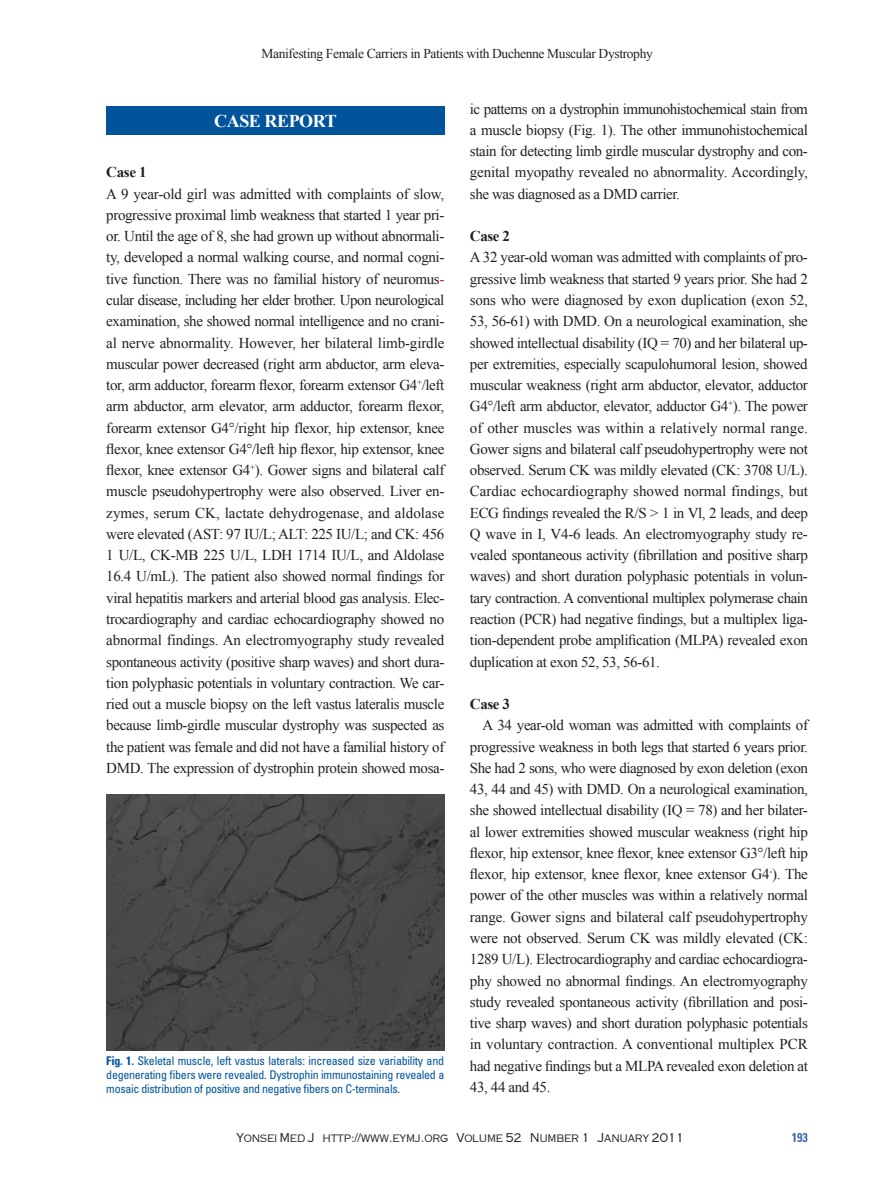
<style>
.page{position:relative;width:893px;height:1191px;background:#fff}
.page>*{position:absolute;margin:0;border:0;box-sizing:border-box;transform-origin:0 0}
.t1{font:700 18px "Times New Roman";letter-spacing:-.025em;color:#fff}
.본문_YMJ{font:15px/21.3px "Times New Roman";letter-spacing:-.025em;color:#231f20;text-align:justify}
.본문_YMJ-2{font:700 15px "Times New Roman";letter-spacing:-.025em;color:#231f20}
.런닝_YMJ{font:13.5px "Times New Roman";letter-spacing:-.025em;color:#231f20}
.t2{font:700 condensed 12.75px "Univers LT Std";color:#446aab;scale:.95 1}
.사진설명_YMJ{font:condensed 12px/14.2px "Univers LT Std";letter-spacing:-.025em;color:#01549c;text-align:justify}
.정규{font:300 12px "Metalcut";letter-spacing:-.025em;color:#231f20}
.s1{font-weight:700}
</style>
<div class="page">
<div style="left:106px;top:106px;width:338px;height:29px;background:#01549c"></div>
<img style="left:106px;top:794px;width:338px;height:256px">
<p class="런닝_YMJ" style="left:261px;top:44px;width:393px">Manifesting Female Carriers in Patients with Duchenne Muscular Dystrophy</p>
<p class="t1" style="left:214px;top:108px;width:124px">CASE REPORT</p>
<p class="본문_YMJ-2" style="left:106px;top:162px;width:42px">Case 1</p>
<p class="본문_YMJ" style="left:106px;top:183px;width:340px">A 9 year-old girl was admitted with complaints of slow, progressive proximal limb weakness that started 1 year pri&shy;or. Until the age of 8, she had grown up without abnormali&shy;ty, developed a normal walking course, and normal cogni&shy;tive function. There was no familial history of neuromus&shy;cular disease, including her elder brother. Upon neurological examination, she showed normal intelligence and no crani&shy;al nerve abnormality. However, her bilateral limb-girdle muscular power decreased (right arm abductor, arm eleva&shy;tor, arm adductor, forearm flexor, forearm extensor G4<sup>+</sup>/left arm abductor, arm elevator, arm adductor, forearm flexor, forearm extensor G4°/right hip flexor, hip extensor, knee flexor, knee extensor G4°/left hip flexor, hip extensor, knee flexor, knee extensor G4<sup>+</sup>). Gower signs and bilateral calf muscle pseudohypertrophy were also observed. Liver en&shy;zymes, serum CK, lactate dehydrogenase, and aldolase were elevated (AST: 97 IU/L; ALT: 225 IU/L; and CK: 456<br>1 U/L, CK-MB 225 U/L, LDH 1714 IU/L, and Aldolase 16.4 U/mL). The patient also showed normal findings for viral hepatitis markers and arterial blood gas analysis. Elec&shy;trocardiography and cardiac echocardiography showed no abnormal findings. An electromyography study revealed spontaneous activity (positive sharp waves) and short dura&shy;tion polyphasic potentials in voluntary contraction. We car&shy;ried out a muscle biopsy on the left vastus lateralis muscle because limb-girdle muscular dystrophy was suspected as the patient was female and did not have a familial history of DMD. The expression of dystrophin protein showed mosa-</p>
<p class="사진설명_YMJ" style="left:106px;top:1053px;width:340px"><span class="s1">Fig. 1.</span> Skeletal muscle, left vastus laterals: increased size variability and degenerating fibers were revealed. Dystrophin immunostaining revealed a mosaic distribution of positive and negative fibers on C-terminals.</p>
<p class="본문_YMJ" style="left:470px;top:98px;width:340px">ic patterns on a dystrophin immunohistochemical stain from a muscle biopsy (Fig. 1). The other immunohistochemical stain for detecting limb girdle muscular dystrophy and con&shy;genital myopathy revealed no abnormality. Accordingly, she was diagnosed as a DMD carrier.</p>
<p class="본문_YMJ-2" style="left:470px;top:226px;width:42px">Case 2</p>
<p class="본문_YMJ" style="left:470px;top:246px;width:340px">A 32 year-old woman was admitted with complaints of pro&shy;gressive limb weakness that started 9 years prior. She had 2 sons who were diagnosed by exon duplication (exon 52, 53, 56-61) with DMD. On a neurological examination, she showed intellectual disability (IQ = 70) and her bilateral up&shy;per extremities, especially scapulohumoral lesion, showed muscular weakness (right arm abductor, elevator, adductor G4°/left arm abductor, elevator, adductor G4<sup>+</sup>). The power of other muscles was within a relatively normal range.<br>Gower signs and bilateral calf pseudohypertrophy were not observed. Serum CK was mildly elevated (CK: 3708 U/L).<br>Cardiac echocardiography showed normal findings, but ECG findings revealed the R/S &gt; 1 in Vl, 2 leads, and deep Q wave in I, V4-6 leads. An electromyography study re&shy;vealed spontaneous activity (fibrillation and positive sharp waves) and short duration polyphasic potentials in volun&shy;tary contraction. A conventional multiplex polymerase chain reaction (PCR) had negative findings, but a multiplex liga&shy;tion-dependent probe amplification (MLPA) revealed exon duplication at exon 52, 53, 56-61.</p>
<p class="본문_YMJ-2" style="left:470px;top:693px;width:42px">Case 3</p>
<p class="본문_YMJ" style="left:470px;top:714px;width:340px;text-indent:13px">A 34 year-old woman was admitted with complaints of progressive weakness in both legs that started 6 years prior.<br>She had 2 sons, who were diagnosed by exon deletion (exon 43, 44 and 45) with DMD. On a neurological examination, she showed intellectual disability (IQ = 78) and her bilater&shy;al lower extremities showed muscular weakness (right hip flexor, hip extensor, knee flexor, knee extensor G3°/left hip flexor, hip extensor, knee flexor, knee extensor G4<sup>-</sup>). The power of the other muscles was within a relatively normal range. Gower signs and bilateral calf pseudohypertrophy were not observed. Serum CK was mildly elevated (CK:<br>1289 U/L). Electrocardiography and cardiac echocardiogra&shy;phy showed no abnormal findings. An electromyography study revealed spontaneous activity (fibrillation and posi&shy;tive sharp waves) and short duration polyphasic potentials in voluntary contraction. A conventional multiplex PCR had negative findings but a MLPA revealed exon deletion at 43, 44 and 45.</p>
<p class="정규" style="left:236px;top:1130px;width:449px">Yonsei Med J http://www.eymj.org Volume 52 Number 1 January 2011</p>
<p class="t2" style="left:792px;top:1129px;width:18px">193</p>
</div>
